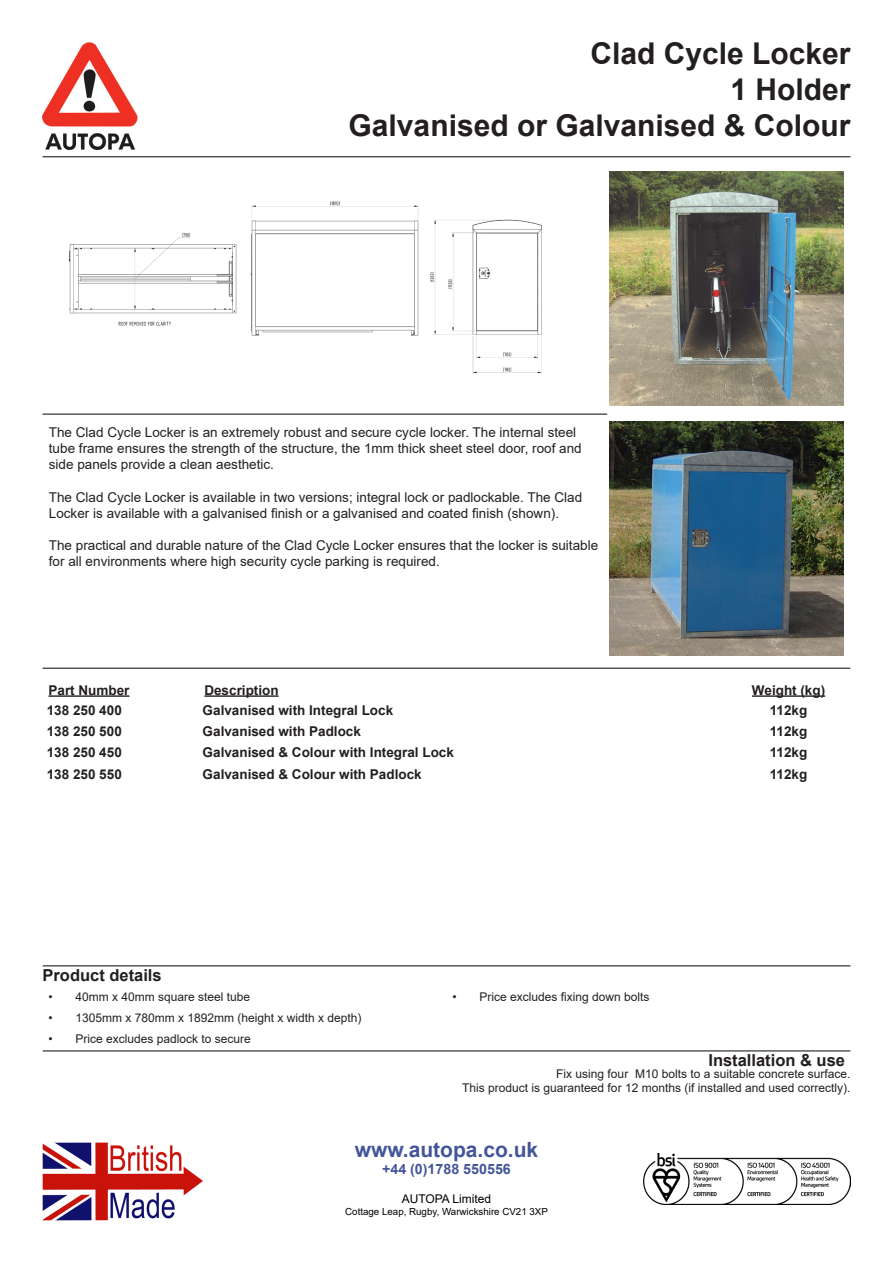
<style>
.page{position:relative;width:893px;height:1263px;background:#fff}
.page>*{position:absolute;margin:0;border:0;box-sizing:border-box;transform-origin:0 0}
.t1{font:700 30px "Arial";color:#231f20}
.t2{font:700 21px "Arial";color:#44559a}
.t3{font:700 16.5px "Arial";color:#231f20}
.t4{font:700 14.25px "Arial";color:#44559a}
.t5{font:13.5px/16.2px "Arial";color:#231f20}
.t6{font:700 13.5px "Arial";color:#231f20}
.t7{font:12px "Arial";color:#231f20}
.t8{font:12px "Arial";color:#000}
.t9{font:9.75px "Arial";color:#000}
</style>
<div class="page">
<img style="left:644px;top:1154px;width:206px;height:50px">
<img style="left:43px;top:1142px;width:160px;height:78px">
<img style="left:68px;top:201px;width:474px;height:173px">
<img style="left:42px;top:43px;width:95px;height:107px">
<hr style="left:43px;top:156px;width:807px;height:1px;background:#231f20">
<hr style="left:43px;top:414px;width:564px;height:1px;background:#231f20">
<hr style="left:49px;top:695px;width:81px;height:2px;background:#231f20">
<hr style="left:204px;top:695px;width:75px;height:2px;background:#231f20">
<hr style="left:752px;top:695px;width:73px;height:2px;background:#231f20">
<img style="left:610px;top:171px;width:233px;height:234px">
<img style="left:610px;top:422px;width:233px;height:233px">
<hr style="left:43px;top:668px;width:807px;height:1px;background:#231f20">
<hr style="left:43px;top:965px;width:807px;height:1px;background:#231f20">
<hr style="left:43px;top:1050px;width:807px;height:1px;background:#231f20">
<p class="t1" style="left:590px;top:33px;width:262px">Clad Cycle Locker</p>
<p class="t1" style="left:730px;top:69px;width:122px">1 Holder</p>
<p class="t1" style="left:349px;top:105px;width:503px">Galvanised or Galvanised &amp; Colour</p>
<p class="t5" style="left:49px;top:424px;width:534px">The Clad Cycle Locker is an extremely robust and secure cycle locker. The internal steel tube frame ensures the strength of the structure, the 1mm thick sheet steel door, roof and side panels provide a clean aesthetic.</p>
<p class="t5" style="left:49px;top:489px;width:535px">The Clad Cycle Locker is available in two versions; integral lock or padlockable. The Clad<br>Locker is available with a galvanised finish or a galvanised and coated finish (shown).</p>
<p class="t5" style="left:49px;top:537px;width:551px">The practical and durable nature of the Clad Cycle Locker ensures that the locker is suitable for all environments where high security cycle parking is required.</p>
<p class="t6" style="left:49px;top:680px;width:83px">Part Number</p>
<p class="t6" style="left:204px;top:680px;width:76px">Description</p>
<p class="t6" style="left:752px;top:680px;width:75px">Weight (kg)</p>
<p class="t6" style="left:47px;top:700px;width:77px">138 250 400</p>
<p class="t6" style="left:203px;top:700px;width:192px">Galvanised with Integral Lock</p>
<p class="t6" style="left:770px;top:700px;width:39px">112kg</p>
<p class="t6" style="left:47px;top:722px;width:77px">138 250 500</p>
<p class="t6" style="left:203px;top:722px;width:160px">Galvanised with Padlock</p>
<p class="t6" style="left:770px;top:722px;width:39px">112kg</p>
<p class="t6" style="left:47px;top:743px;width:77px">138 250 450</p>
<p class="t6" style="left:203px;top:743px;width:253px">Galvanised &amp; Colour with Integral Lock</p>
<p class="t6" style="left:770px;top:743px;width:39px">112kg</p>
<p class="t6" style="left:47px;top:764px;width:77px">138 250 550</p>
<p class="t6" style="left:203px;top:764px;width:221px">Galvanised &amp; Colour with Padlock</p>
<p class="t6" style="left:770px;top:764px;width:39px">112kg</p>
<p class="t3" style="left:43px;top:963px;width:121px">Product details</p>
<p class="t7" style="left:49px;top:989px;width:203px">• 40mm x 40mm square steel tube</p>
<p class="t7" style="left:452px;top:989px;width:199px">• Price excludes fixing down bolts</p>
<p class="t7" style="left:49px;top:1009px;width:315px">• 1305mm x 780mm x 1892mm (height x width x depth)</p>
<p class="t7" style="left:49px;top:1030px;width:204px">• Price excludes padlock to secure</p>
<p class="t3" style="left:708px;top:1048px;width:138px">Installation &amp; use</p>
<p class="t7" style="left:556px;top:1065px;width:296px">Fix using four M10 bolts to a suitable concrete surface.</p>
<p class="t7" style="left:462px;top:1080px;width:390px">This product is guaranteed for 12 months (if installed and used correctly).</p>
<p class="t2" style="left:355px;top:1135px;width:185px">www.autopa.co.uk</p>
<p class="t4" style="left:382px;top:1159px;width:130px">+44 (0)1788 550556</p>
<p class="t8" style="left:402px;top:1190px;width:91px">AUTOPA Limited</p>
<p class="t9" style="left:345px;top:1204px;width:204px">Cottage Leap, Rugby, Warwickshire CV21 3XP</p>
</div>
